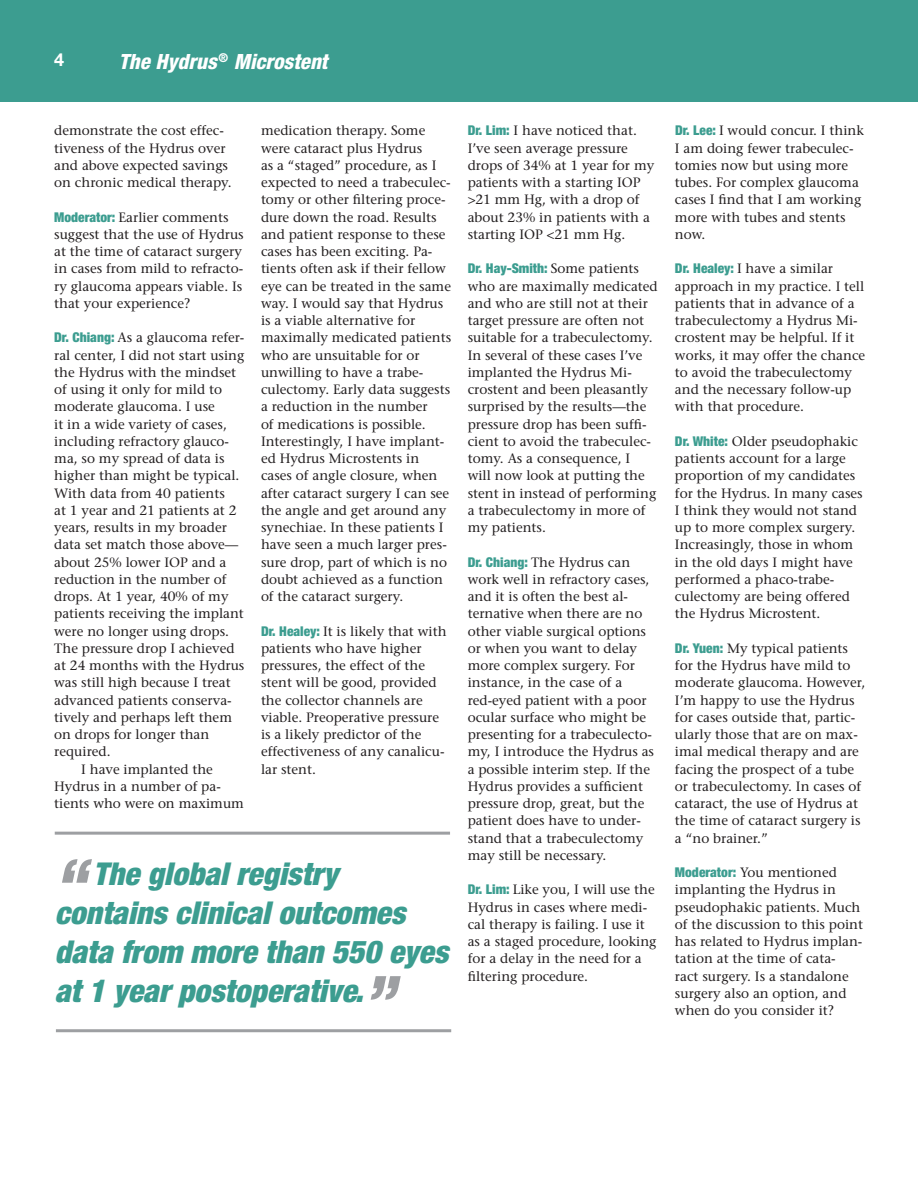
<style>
.page{position:relative;width:918px;height:1188px;background:#fff}
.page>*{position:absolute;margin:0;border:0;box-sizing:border-box;transform-origin:0 0}
.Pull_Quote_Text{font:italic 900 condensed 31.5px/39px "Helvetica Neue LT Std";color:#3c9d90}
.Headline{font:italic 800 condensed 21px "Helvetica Neue LT Std";color:#fff}
.t1{font:700 18px "Helvetica Neue LT Std";color:#fff}
.Main_text{font:13.5px/17.2px "Stone Serif";color:#231f20}
.s1{font-family:"Helvetica Neue LT Std";font-weight:900;font-stretch:condensed;color:#3c9d90}
.s2{font-size:63px;color:#9d9fa2}
</style>
<div class="page">
<div style="left:0;top:0;width:918px;height:101px;background:#3c9d90"></div>
<hr style="left:56px;top:1029px;width:395px;height:3px;background:#9d9fa2">
<hr style="left:55px;top:832px;width:395px;height:3px;background:#9d9fa2">
<p class="t1" style="left:54px;top:49px;width:12px">4</p>
<p class="Headline" style="left:119px;top:48px;width:210px">The Hydrus <sup>®</sup> Microstent</p>
<p class="Main_text" style="left:54px;top:122px;width:179px">demonstrate the cost effec&shy;tiveness of the Hydrus over and above expected savings on chronic medical therapy.</p>
<p class="Main_text" style="left:54px;top:208px;width:191px"><span class="s1">Moderator:</span> Earlier comments suggest that the use of Hydrus at the time of cataract surgery in cases from mild to refracto&shy;ry glaucoma appears viable. Is that your experience?</p>
<p class="Main_text" style="left:54px;top:329px;width:192px"><span class="s1">Dr. Chiang:</span> As a glaucoma refer&shy;ral center, I did not start using the Hydrus with the mindset of using it only for mild to moderate glaucoma. I use<br>it in a wide variety of cases, including refractory glauco&shy;ma, so my spread of data is higher than might be typical.<br>With data from 40 patients<br>at 1 year and 21 patients at 2 years, results in my broader data set match those above— about 25% lower IOP and a reduction in the number of drops. At 1 year, 40% of my patients receiving the implant were no longer using drops.<br>The pressure drop I achieved at 24 months with the Hydrus was still high because I treat advanced patients conserva&shy;tively and perhaps left them on drops for longer than required.</p>
<p class="Main_text" style="left:54px;top:760px;width:191px;text-indent:27px">I have implanted the<br>Hydrus in a number of pa&shy;tients who were on maximum</p>
<p class="Main_text" style="left:261px;top:122px;width:192px">medication therapy. Some were cataract plus Hydrus<br>as a “staged” procedure, as I expected to need a trabeculec&shy;tomy or other filtering proce&shy;dure down the road. Results and patient response to these cases has been exciting. Pa&shy;tients often ask if their fellow eye can be treated in the same way. I would say that Hydrus is a viable alternative for maximally medicated patients who are unsuitable for or unwilling to have a trabe&shy;culectomy. Early data suggests a reduction in the number<br>of medications is possible.<br>Interestingly, I have implant&shy;ed Hydrus Microstents in cases of angle closure, when after cataract surgery I can see the angle and get around any synechiae. In these patients I have seen a much larger pres&shy;sure drop, part of which is no doubt achieved as a function of the cataract surgery.</p>
<p class="Main_text" style="left:261px;top:622px;width:187px"><span class="s1">Dr. Healey:</span> It is likely that with patients who have higher pressures, the effect of the stent will be good, provided the collector channels are viable. Preoperative pressure is a likely predictor of the effectiveness of any canalicu&shy;lar stent.</p>
<p class="Pull_Quote_Text" style="left:55px;top:854px;width:395px"><span class="s2">“</span> The global registry contains clinical outcomes data from more than 550 eyes at 1 year postoperative.<span class="s2">”</span></p>
<p class="Main_text" style="left:468px;top:122px;width:188px"><span class="s1">Dr. Lim:</span> I have noticed that.<br>I’ve seen average pressure drops of 34% at 1 year for my patients with a starting IOP &gt;21 mm Hg, with a drop of about 23% in patients with a starting IOP &lt;21 mm Hg.</p>
<p class="Main_text" style="left:468px;top:260px;width:192px"><span class="s1">Dr. Hay-Smith:</span> Some patients who are maximally medicated and who are still not at their target pressure are often not suitable for a trabeculectomy.<br>In several of these cases I’ve implanted the Hydrus Mi&shy;crostent and been pleasantly surprised by the results—the pressure drop has been suffi&shy;cient to avoid the trabeculec&shy;tomy. As a consequence, I<br>will now look at putting the stent in instead of performing a trabeculectomy in more of my patients.</p>
<p class="Main_text" style="left:468px;top:553px;width:188px"><span class="s1">Dr. Chiang:</span> The Hydrus can work well in refractory cases, and it is often the best al&shy;ternative when there are no other viable surgical options or when you want to delay more complex surgery. For instance, in the case of a red-eyed patient with a poor ocular surface who might be presenting for a trabeculecto&shy;my, I introduce the Hydrus as a possible interim step. If the<br>Hydrus provides a sufficient pressure drop, great, but the patient does have to under&shy;stand that a trabeculectomy may still be necessary.</p>
<p class="Main_text" style="left:468px;top:881px;width:190px"><span class="s1">Dr. Lim:</span> Like you, I will use the<br>Hydrus in cases where medi&shy;cal therapy is failing. I use it as a staged procedure, looking for a delay in the need for a filtering procedure.</p>
<p class="Main_text" style="left:675px;top:122px;width:190px"><span class="s1">Dr. Lee:</span> I would concur. I think<br>I am doing fewer trabeculec&shy;tomies now but using more tubes. For complex glaucoma cases I find that I am working more with tubes and stents now.</p>
<p class="Main_text" style="left:675px;top:260px;width:192px"><span class="s1">Dr. Healey:</span> I have a similar approach in my practice. I tell patients that in advance of a trabeculectomy a Hydrus Mi&shy;crostent may be helpful. If it works, it may offer the chance to avoid the trabeculectomy and the necessary follow-up with that procedure.</p>
<p class="Main_text" style="left:675px;top:433px;width:189px"><span class="s1">Dr. White:</span> Older pseudophakic patients account for a large proportion of my candidates for the Hydrus. In many cases<br>I think they would not stand up to more complex surgery.<br>Increasingly, those in whom in the old days I might have performed a phaco-trabe&shy;culectomy are being offered the Hydrus Microstent.</p>
<p class="Main_text" style="left:675px;top:640px;width:192px"><span class="s1">Dr. Yuen:</span> My typical patients for the Hydrus have mild to moderate glaucoma. However,<br>I’m happy to use the Hydrus for cases outside that, partic&shy;ularly those that are on max&shy;imal medical therapy and are facing the prospect of a tube or trabeculectomy. In cases of cataract, the use of Hydrus at the time of cataract surgery is a “no brainer.”</p>
<p class="Main_text" style="left:675px;top:864px;width:190px"><span class="s1">Moderator:</span> You mentioned implanting the Hydrus in pseudophakic patients. Much of the discussion to this point has related to Hydrus implan&shy;tation at the time of cata-<br>ract surgery. Is a standalone surgery also an option, and when do you consider it?</p>
</div>
